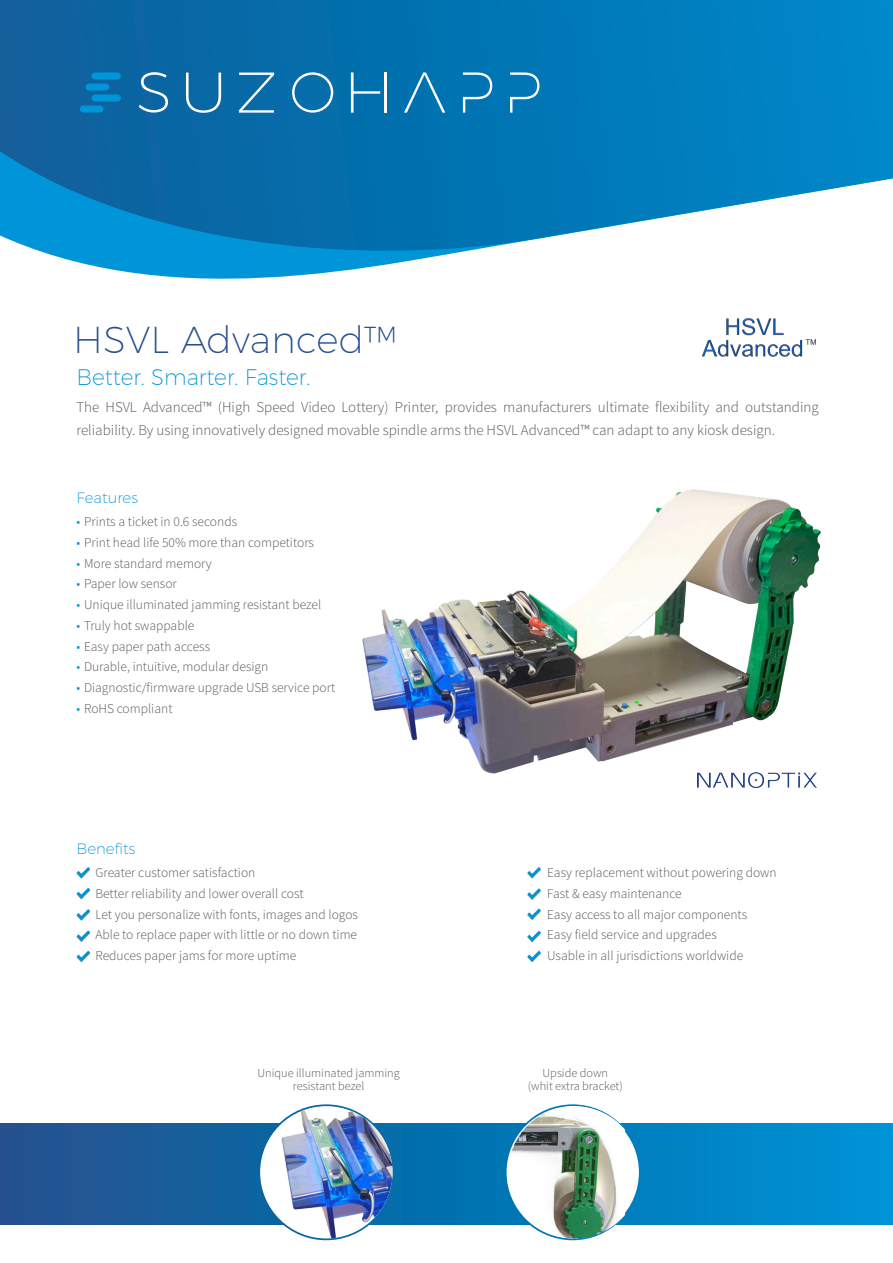
<style>
.page{position:relative;width:893px;height:1263px;background:#fff}
.page>*{position:absolute;margin:0;border:0;box-sizing:border-box;transform-origin:0 0}
.t1{font:200 37.5px "Montserrat";letter-spacing:.01em;color:#274f8d}
.Descrizione{font:200 22.5px "Montserrat";color:#0095d9;scale:.96 1}
.Descrizione-2{font:300 15px/22.5px "Source Sans Pro";color:#57585a}
.Prestazioni_-_Puntin{font:200 15px "Montserrat";color:#0095d9}
.Prestazioni_-_Puntin-2{font:300 13.5px "Source Sans Pro";color:#57585a}
.N_B__testo{font:300 12.3px "Source Sans Pro";color:#57585a}
.s1{color:#0095d9}
</style>
<div class="page">
<svg style="left:115px;top:270px;width:233px;height:9px;fill:#0095d9"></svg>
<svg style="left:0;top:0;width:893px;height:270px;background:#2085bd"></svg>
<div style="left:91px;top:94px;width:30px;height:8px;background:#0095d9;border-radius:4px"></div>
<div style="left:80px;top:106px;width:23px;height:7px;background:#0095d9;border-radius:4px"></div>
<div style="left:91px;top:72px;width:30px;height:7px;background:#0095d9;border-radius:4px"></div>
<svg style="left:86px;top:83px;width:23px;height:7px"></svg>
<svg style="left:186px;top:73px;width:35px;height:40px"></svg>
<svg style="left:239px;top:73px;width:35px;height:40px"></svg>
<svg style="left:292px;top:72px;width:41px;height:41px;background:#3186b9"></svg>
<hr style="left:384px;top:72px;width:2px;height:41px;background:#fff">
<svg style="left:404px;top:72px;width:41px;height:41px;background:#1f83b9"></svg>
<svg style="left:463px;top:72px;width:29px;height:41px"></svg>
<svg style="left:139px;top:72px;width:29px;height:41px"></svg>
<svg style="left:351px;top:72px;width:29px;height:41px"></svg>
<svg style="left:510px;top:72px;width:29px;height:41px"></svg>
<svg style="left:258px;top:1104px;width:136px;height:136px"></svg>
<svg style="left:0;top:1124px;width:893px;height:101px;background:#0b71b0"></svg>
<img style="left:260px;top:1106px;width:132px;height:132px;border-radius:66px">
<div style="left:507px;top:1106px;width:132px;height:132px;background:#fff;border-radius:50%"></div>
<img style="left:697px;top:780px;width:119px;height:7px">
<svg style="left:527px;top:867px;width:14px;height:11px"></svg>
<svg style="left:527px;top:888px;width:14px;height:12px"></svg>
<svg style="left:527px;top:908px;width:14px;height:12px"></svg>
<svg style="left:527px;top:931px;width:14px;height:11px"></svg>
<svg style="left:527px;top:950px;width:14px;height:12px"></svg>
<svg style="left:77px;top:867px;width:13px;height:11px"></svg>
<img style="left:508px;top:1106px;width:117px;height:132px">
<img style="left:702px;top:318px;width:114px;height:39px">
<svg style="left:77px;top:888px;width:13px;height:11px"></svg>
<svg style="left:77px;top:909px;width:13px;height:12px"></svg>
<svg style="left:77px;top:930px;width:13px;height:12px"></svg>
<svg style="left:77px;top:950px;width:13px;height:12px"></svg>
<img style="left:362px;top:489px;width:459px;height:291px">
<p class="t1" style="left:73px;top:317px;width:325px">HSVL Advanced™</p>
<p class="Descrizione" style="left:76px;top:363px;width:245px">Better. Smarter. Faster.</p>
<p class="Descrizione-2" style="left:76px;top:396px;width:744px">The HSVL Advanced™ (High Speed Video Lottery) Printer, provides manufacturers ultimate flexibility and outstanding reliability. By using innovatively designed movable spindle arms the HSVL Advanced™ can adapt to any kiosk design.</p>
<p class="Prestazioni_-_Puntin" style="left:77px;top:488px;width:63px">Features</p>
<p class="Prestazioni_-_Puntin-2" style="left:77px;top:513px;width:162px"><span class="s1">•</span> Prints a ticket in 0.6 seconds</p>
<p class="Prestazioni_-_Puntin-2" style="left:77px;top:534px;width:239px"><span class="s1">•</span> Print head life 50% more than competitors</p>
<p class="Prestazioni_-_Puntin-2" style="left:77px;top:555px;width:137px"><span class="s1">•</span> More standard memory</p>
<p class="Prestazioni_-_Puntin-2" style="left:77px;top:576px;width:102px"><span class="s1">•</span> Paper low sensor</p>
<p class="Prestazioni_-_Puntin-2" style="left:77px;top:596px;width:246px"><span class="s1">•</span> Unique illuminated jamming resistant bezel</p>
<p class="Prestazioni_-_Puntin-2" style="left:77px;top:617px;width:119px"><span class="s1">•</span> Truly hot swappable</p>
<p class="Prestazioni_-_Puntin-2" style="left:77px;top:638px;width:135px"><span class="s1">•</span> Easy paper path access</p>
<p class="Prestazioni_-_Puntin-2" style="left:77px;top:659px;width:193px"><span class="s1">•</span> Durable, intuitive, modular design</p>
<p class="Prestazioni_-_Puntin-2" style="left:77px;top:679px;width:260px"><span class="s1">•</span> Diagnostic/firmware upgrade USB service port</p>
<p class="Prestazioni_-_Puntin-2" style="left:77px;top:700px;width:97px"><span class="s1">•</span> RoHS compliant</p>
<p class="Prestazioni_-_Puntin" style="left:77px;top:840px;width:60px">Benefits</p>
<p class="Prestazioni_-_Puntin-2" style="left:95px;top:864px;width:161px">Greater customer satisfaction</p>
<p class="Prestazioni_-_Puntin-2" style="left:95px;top:885px;width:210px">Better reliability and lower overall cost</p>
<p class="Prestazioni_-_Puntin-2" style="left:95px;top:906px;width:264px">Let you personalize with fonts, images and logos</p>
<p class="Prestazioni_-_Puntin-2" style="left:95px;top:927px;width:263px">Able to replace paper with little or no down time</p>
<p class="Prestazioni_-_Puntin-2" style="left:95px;top:947px;width:202px">Reduces paper jams for more uptime</p>
<p class="N_B__testo" style="left:258px;top:1065px;width:144px">Unique illuminated jamming</p>
<p class="N_B__testo" style="left:293px;top:1079px;width:73px">resistant bezel</p>
<p class="Prestazioni_-_Puntin-2" style="left:547px;top:864px;width:231px">Easy replacement without powering down</p>
<p class="Prestazioni_-_Puntin-2" style="left:547px;top:885px;width:136px">Fast &amp; easy maintenance</p>
<p class="Prestazioni_-_Puntin-2" style="left:547px;top:906px;width:202px">Easy access to all major components</p>
<p class="Prestazioni_-_Puntin-2" style="left:547px;top:927px;width:171px">Easy field service and upgrades</p>
<p class="Prestazioni_-_Puntin-2" style="left:547px;top:947px;width:198px">Usable in all jurisdictions worldwide</p>
<p class="N_B__testo" style="left:543px;top:1065px;width:67px">Upside down</p>
<p class="N_B__testo" style="left:528px;top:1079px;width:97px">(whit extra bracket)</p>
</div>
